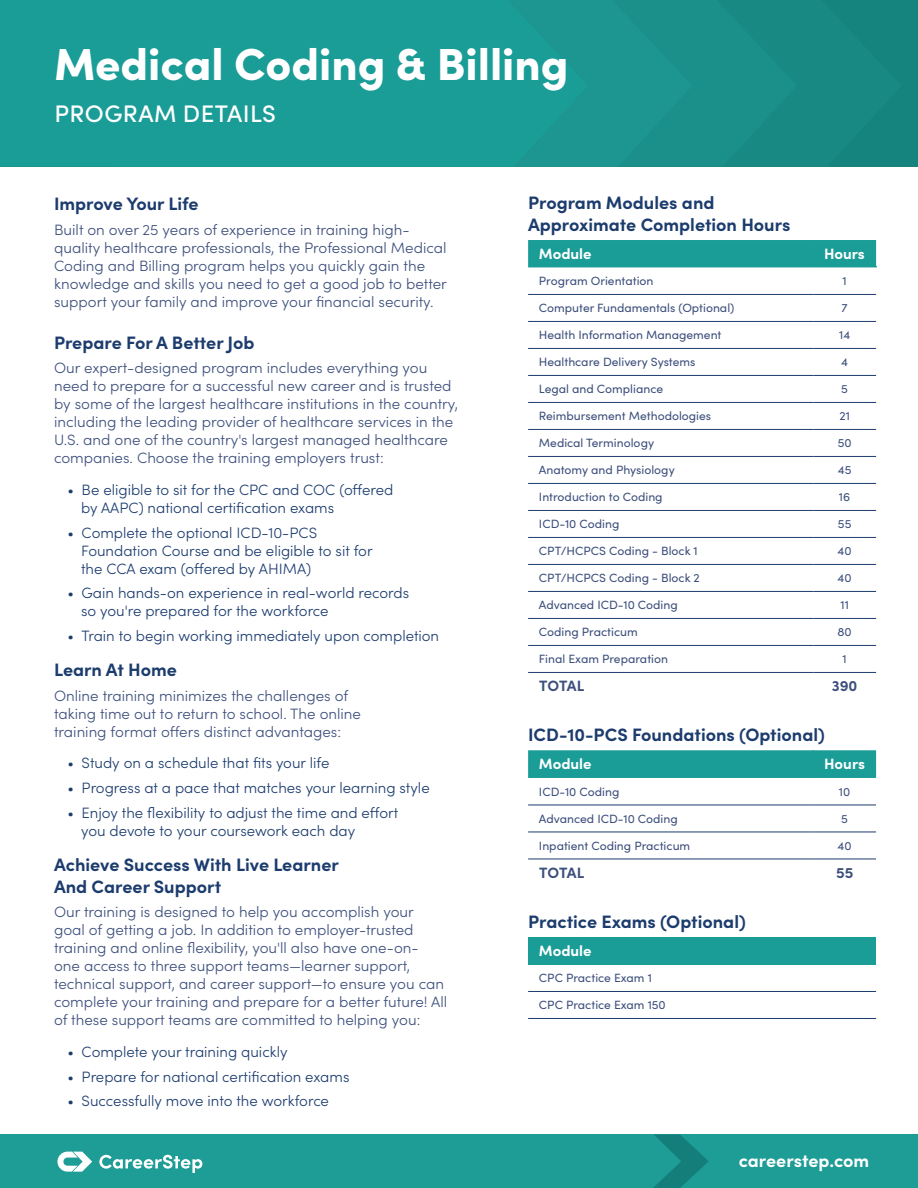
<style>
.page{position:relative;width:918px;height:1188px;background:#fff}
.page>*{position:absolute;margin:0;border:0;box-sizing:border-box;transform-origin:0 0}
.t1{font:900 45px "Sofia Pro";color:#fff}
.t2{font:500 24px "Sofia Pro";letter-spacing:.02em;color:#fff}
.t3{font:700 18px/21.6px "Sofia Pro";color:#1c3c6e}
.t4{font:700 18px "Sofia Pro";letter-spacing:-.005em;color:#fff}
.t5{font:300 15px/18px "Sofia Pro";color:#3d4f7c}
.t6{font:300 15px/18px "Sofia Pro";color:#1c3c6e}
.t7{font:700 15px "Sofia Pro";color:#fff}
.t8{font:700 15px "Sofia Pro";letter-spacing:-.005em;color:#3d4f7c}
.t9{font:12px "Sofia Pro";color:#3d4f7c}
</style>
<div class="page">
<div style="left:797px;top:0;width:105px;height:167px;background:#198984"></div>
<div style="left:692px;top:0;width:105px;height:167px;background:#1b908a"></div>
<div style="left:588px;top:0;width:104px;height:167px;background:#1d9590"></div>
<div style="left:0;top:0;width:588px;height:167px;background:#1a9c97"></div>
<div style="left:528px;top:240px;width:348px;height:26px;background:#1a9c97"></div>
<hr style="left:528px;top:294px;width:285px;height:1px;background:#1c3c6e">
<hr style="left:813px;top:294px;width:63px;height:1px;background:#1c3c6e">
<hr style="left:528px;top:321px;width:285px;height:1px;background:#1c3c6e">
<hr style="left:813px;top:321px;width:63px;height:1px;background:#1c3c6e">
<hr style="left:528px;top:348px;width:285px;height:1px;background:#1c3c6e">
<hr style="left:813px;top:348px;width:63px;height:1px;background:#1c3c6e">
<hr style="left:528px;top:375px;width:285px;height:1px;background:#1c3c6e">
<hr style="left:813px;top:375px;width:63px;height:1px;background:#1c3c6e">
<hr style="left:528px;top:402px;width:285px;height:1px;background:#1c3c6e">
<hr style="left:813px;top:402px;width:63px;height:1px;background:#1c3c6e">
<hr style="left:528px;top:429px;width:285px;height:1px;background:#1c3c6e">
<hr style="left:813px;top:429px;width:63px;height:1px;background:#1c3c6e">
<hr style="left:528px;top:456px;width:285px;height:1px;background:#1c3c6e">
<hr style="left:813px;top:456px;width:63px;height:1px;background:#1c3c6e">
<hr style="left:528px;top:483px;width:285px;height:1px;background:#1c3c6e">
<hr style="left:813px;top:483px;width:63px;height:1px;background:#1c3c6e">
<hr style="left:528px;top:510px;width:285px;height:1px;background:#1c3c6e">
<hr style="left:813px;top:510px;width:63px;height:1px;background:#1c3c6e">
<hr style="left:528px;top:537px;width:285px;height:1px;background:#1c3c6e">
<hr style="left:813px;top:537px;width:63px;height:1px;background:#1c3c6e">
<hr style="left:528px;top:564px;width:285px;height:1px;background:#1c3c6e">
<hr style="left:813px;top:564px;width:63px;height:1px;background:#1c3c6e">
<hr style="left:528px;top:591px;width:285px;height:1px;background:#1c3c6e">
<hr style="left:813px;top:591px;width:63px;height:1px;background:#1c3c6e">
<hr style="left:528px;top:618px;width:285px;height:1px;background:#1c3c6e">
<hr style="left:813px;top:618px;width:63px;height:1px;background:#1c3c6e">
<hr style="left:528px;top:645px;width:285px;height:1px;background:#1c3c6e">
<hr style="left:813px;top:645px;width:63px;height:1px;background:#1c3c6e">
<hr style="left:528px;top:672px;width:285px;height:1px;background:#1c3c6e">
<hr style="left:813px;top:672px;width:63px;height:1px;background:#1c3c6e">
<hr style="left:812px;top:240px;width:2px;height:26px;background:#1a9c97">
<hr style="left:528px;top:266px;width:285px;height:1px;background:#1a9c97">
<hr style="left:813px;top:266px;width:64px;height:1px;background:#1a9c97">
<div style="left:528px;top:750px;width:348px;height:28px;background:#1a9c97"></div>
<hr style="left:528px;top:805px;width:285px;height:1px;background:#1c3c6e">
<hr style="left:813px;top:805px;width:63px;height:1px;background:#1c3c6e">
<hr style="left:528px;top:832px;width:285px;height:1px;background:#1c3c6e">
<hr style="left:813px;top:832px;width:63px;height:1px;background:#1c3c6e">
<hr style="left:528px;top:859px;width:285px;height:1px;background:#1c3c6e">
<hr style="left:813px;top:859px;width:63px;height:1px;background:#1c3c6e">
<hr style="left:812px;top:750px;width:2px;height:28px;background:#1a9c97">
<div style="left:528px;top:937px;width:348px;height:27px;background:#1a9c97"></div>
<hr style="left:528px;top:991px;width:348px;height:1px;background:#1c3c6e">
<hr style="left:528px;top:1018px;width:348px;height:1px;background:#1c3c6e">
<div style="left:0;top:1134px;width:918px;height:54px;background:#1e9c96"></div>
<svg style="left:653px;top:1134px;width:56px;height:54px"></svg>
<svg style="left:57px;top:1152px;width:35px;height:20px"></svg>
<svg style="left:99px;top:1155px;width:103px;height:18px"></svg>
<h1 class="t1" style="left:54px;top:28px;width:516px">Medical Coding &amp; Billing</h1>
<h2 class="t2" style="left:54px;top:95px;width:223px">PROGRAM DETAILS</h2>
<p class="t3" style="left:54px;top:191px;width:146px">Improve Your Life</p>
<p class="t5" style="left:54px;top:220px;width:394px">Built on over 25 years of experience in training high&shy;quality healthcare professionals, the Professional Medical Coding and Billing program helps you quickly gain the knowledge and skills you need to get a good job to better support your family and improve your financial security.</p>
<p class="t3" style="left:54px;top:330px;width:202px">Prepare For A Better Job</p>
<p class="t5" style="left:54px;top:358px;width:405px">Our expert-designed program includes everything you need to prepare for a successful new career and is trusted by some of the largest healthcare institutions in the country, including the leading provider of healthcare services in the U.S. and one of the country's largest managed healthcare companies. Choose the training employers trust:</p>
<p class="t6" style="left:81px;top:480px;width:314px;text-indent:-14px">• Be eligible to sit for the CPC and COC (offered by AAPC) national certification exams</p>
<p class="t6" style="left:81px;top:523px;width:293px;text-indent:-14px">• Complete the optional ICD-10-PCS<br>Foundation Course and be eligible to sit for the CCA exam (offered by AHIMA)</p>
<p class="t6" style="left:81px;top:583px;width:330px;text-indent:-14px">• Gain hands-on experience in real-world records so you're prepared for the workforce</p>
<p class="t6" style="left:68px;top:626px;width:373px">• Train to begin working immediately upon completion</p>
<p class="t3" style="left:54px;top:658px;width:124px">Learn At Home</p>
<p class="t5" style="left:54px;top:686px;width:308px">Online training minimizes the challenges of taking time out to return to school. The online training format offers distinct advantages:</p>
<p class="t6" style="left:68px;top:753px;width:263px">• Study on a schedule that fits your life</p>
<p class="t6" style="left:68px;top:778px;width:364px">• Progress at a pace that matches your learning style</p>
<p class="t6" style="left:81px;top:803px;width:319px;text-indent:-14px">• Enjoy the flexibility to adjust the time and effort you devote to your coursework each day</p>
<p class="t3" style="left:54px;top:853px;width:286px">Achieve Success With Live Learner<br>And Career Support</p>
<p class="t5" style="left:54px;top:902px;width:395px">Our training is designed to help you accomplish your goal of getting a job. In addition to employer-trusted training and online flexibility, you'll also have one-on&shy;one access to three support teams—learner support, technical support, and career support—to ensure you can complete your training and prepare for a better future! All of these support teams are committed to helping you:</p>
<p class="t6" style="left:68px;top:1042px;width:221px">• Complete your training quickly</p>
<p class="t6" style="left:68px;top:1067px;width:283px">• Prepare for national certification exams</p>
<p class="t6" style="left:68px;top:1091px;width:263px">• Successfully move into the workforce</p>
<p class="t3" style="left:528px;top:191px;width:264px">Program Modules and<br>Approximate Completion Hours</p>
<p class="t7" style="left:539px;top:242px;width:54px">Module</p>
<p class="t7" style="left:824px;top:242px;width:42px">Hours</p>
<p class="t9" style="left:539px;top:272px;width:116px">Program Orientation</p>
<p class="t9" style="left:843px;top:272px;width:6px">1</p>
<p class="t9" style="left:539px;top:299px;width:197px">Computer Fundamentals (Optional)</p>
<p class="t9" style="left:842px;top:299px;width:8px">7</p>
<p class="t9" style="left:539px;top:326px;width:184px">Health Information Management</p>
<p class="t9" style="left:839px;top:326px;width:13px">14</p>
<p class="t9" style="left:539px;top:353px;width:158px">Healthcare Delivery Systems</p>
<p class="t9" style="left:841px;top:353px;width:8px">4</p>
<p class="t9" style="left:539px;top:380px;width:126px">Legal and Compliance</p>
<p class="t9" style="left:841px;top:380px;width:8px">5</p>
<p class="t9" style="left:539px;top:407px;width:174px">Reimbursement Methodologies</p>
<p class="t9" style="left:839px;top:407px;width:12px">21</p>
<p class="t9" style="left:539px;top:434px;width:117px">Medical Terminology</p>
<p class="t9" style="left:838px;top:434px;width:15px">50</p>
<p class="t9" style="left:539px;top:461px;width:137px">Anatomy and Physiology</p>
<p class="t9" style="left:838px;top:461px;width:15px">45</p>
<p class="t9" style="left:539px;top:488px;width:125px">Introduction to Coding</p>
<p class="t9" style="left:839px;top:488px;width:13px">16</p>
<p class="t9" style="left:539px;top:515px;width:82px">ICD-10 Coding</p>
<p class="t9" style="left:838px;top:515px;width:15px">55</p>
<p class="t9" style="left:539px;top:542px;width:160px">CPT/HCPCS Coding - Block 1</p>
<p class="t9" style="left:838px;top:542px;width:16px">40</p>
<p class="t9" style="left:539px;top:569px;width:162px">CPT/HCPCS Coding - Block 2</p>
<p class="t9" style="left:838px;top:569px;width:16px">40</p>
<p class="t9" style="left:539px;top:596px;width:140px">Advanced ICD-10 Coding</p>
<p class="t9" style="left:840px;top:596px;width:10px">11</p>
<p class="t9" style="left:539px;top:623px;width:100px">Coding Practicum</p>
<p class="t9" style="left:838px;top:623px;width:16px">80</p>
<p class="t9" style="left:539px;top:650px;width:131px">Final Exam Preparation</p>
<p class="t9" style="left:843px;top:650px;width:6px">1</p>
<p class="t8" style="left:539px;top:674px;width:47px">TOTAL</p>
<p class="t8" style="left:832px;top:674px;width:27px">390</p>
<p class="t3" style="left:528px;top:723px;width:298px">ICD-10-PCS Foundations (Optional)</p>
<p class="t7" style="left:539px;top:753px;width:54px">Module</p>
<p class="t7" style="left:824px;top:753px;width:42px">Hours</p>
<p class="t9" style="left:539px;top:783px;width:82px">ICD-10 Coding</p>
<p class="t9" style="left:839px;top:783px;width:13px">10</p>
<p class="t9" style="left:539px;top:810px;width:140px">Advanced ICD-10 Coding</p>
<p class="t9" style="left:841px;top:810px;width:8px">5</p>
<p class="t9" style="left:539px;top:837px;width:153px">Inpatient Coding Practicum</p>
<p class="t9" style="left:838px;top:837px;width:16px">40</p>
<p class="t8" style="left:539px;top:861px;width:47px">TOTAL</p>
<p class="t8" style="left:836px;top:861px;width:19px">55</p>
<p class="t3" style="left:528px;top:909px;width:219px">Practice Exams (Optional)</p>
<p class="t7" style="left:539px;top:939px;width:54px">Module</p>
<p class="t9" style="left:539px;top:969px;width:115px">CPC Practice Exam 1</p>
<p class="t9" style="left:539px;top:996px;width:128px">CPC Practice Exam 150</p>
<p class="t4" style="left:739px;top:1147px;width:132px">careerstep.com</p>
</div>
